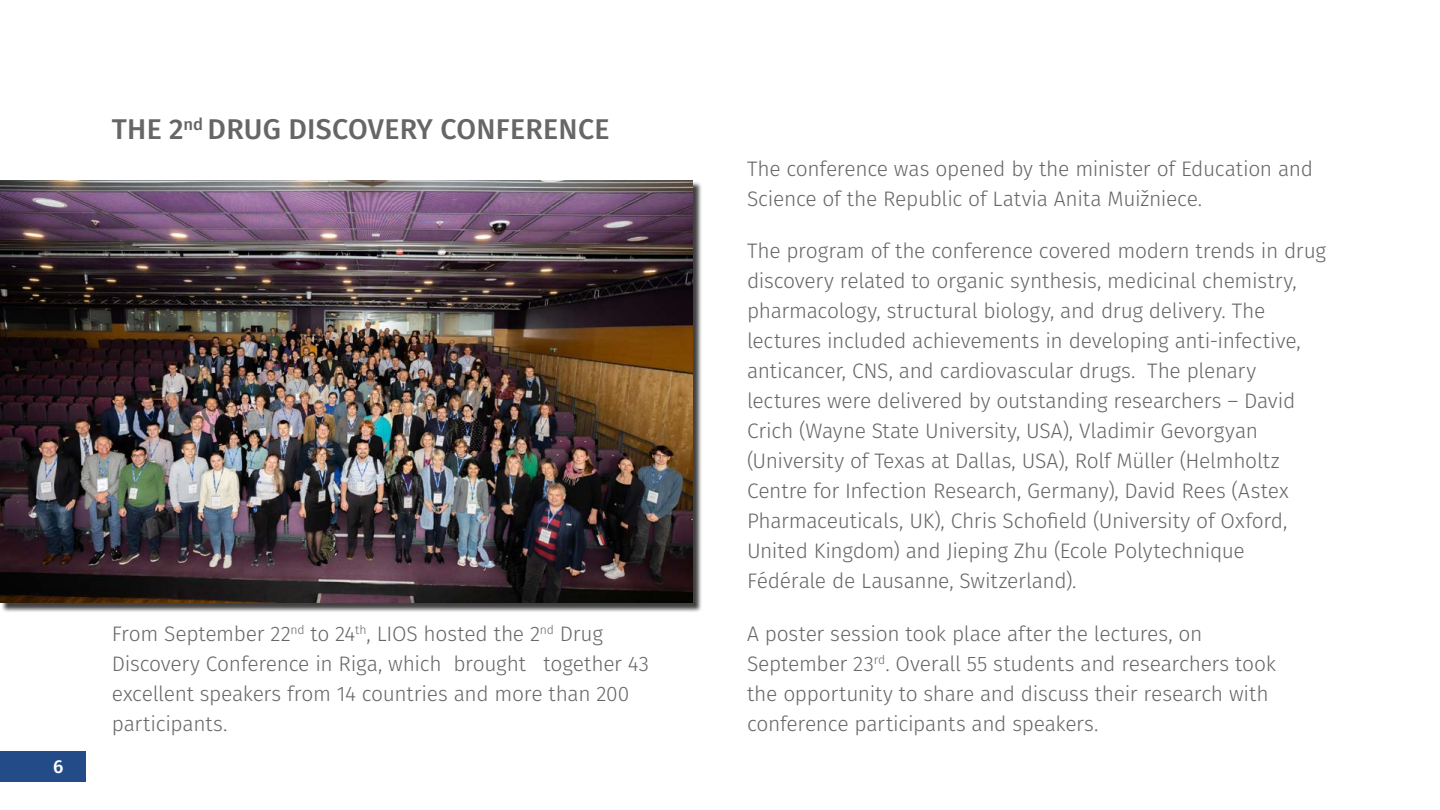
<style>
.page{position:relative;width:1440px;height:810px;background:#fff}
.page>*{position:absolute;margin:0;border:0;box-sizing:border-box;transform-origin:0 0}
.Title_-_101pt_-_Alig{font:500 28.5px "Fira Sans";letter-spacing:.01em;color:#666}
.Body_Text{font:300 21px/30px "Fira Sans";letter-spacing:-.015em;color:#666}
.t1{font:500 18.75px "Fira Sans";color:#fff}
</style>
<div class="page">
<div style="left:0;top:752px;width:86px;height:30px;background:#234b87"></div>
<div style="left:1px;top:181px;width:702px;height:432px;background:#000;opacity:.75"></div>
<img style="left:0;top:180px;width:693px;height:423px">
<p class="Title_-_101pt_-_Alig" style="left:112px;top:106px;width:499px">THE 2<sup>nd</sup> DRUG DISCOVERY CONFERENCE</p>
<p class="t1" style="left:53px;top:752px;width:12px">6</p>
<p class="Body_Text" style="left:112px;top:618px;width:539px">From September 22<sup>nd</sup> to 24<sup>th</sup>, LIOS hosted the 2<sup>nd</sup> Drug Discovery Conference in Riga, which brought together 43 excellent speakers from 14 countries and more than 200 participants.</p>
<p class="Body_Text" style="left:747px;top:153px;width:568px">The conference was opened by the minister of Education and<br>Science of the Republic of Latvia Anita Muižniece.</p>
<p class="Body_Text" style="left:747px;top:236px;width:581px">The program of the conference covered modern trends in drug discovery related to organic synthesis, medicinal chemistry, pharmacology, structural biology, and drug delivery. The lectures included achievements in developing anti-infective, anticancer, CNS, and cardiovascular drugs. The plenary lectures were delivered by outstanding researchers – David Crich (Wayne State University, USA), Vladimir Gevorgyan (University of Texas at Dallas, USA), Rolf Müller (Helmholtz Centre for Infection Research, Germany), David Rees (Astex Pharmaceuticals, UK), Chris Schofield (University of Oxford, United Kingdom) and Jieping Zhu (Ecole Polytechnique Fédérale de Lausanne, Switzerland).</p>
<p class="Body_Text" style="left:747px;top:618px;width:531px">A poster session took place after the lectures, on September 23<sup>rd</sup>. Overall 55 students and researchers took the opportunity to share and discuss their research with conference participants and speakers.</p>
</div>
